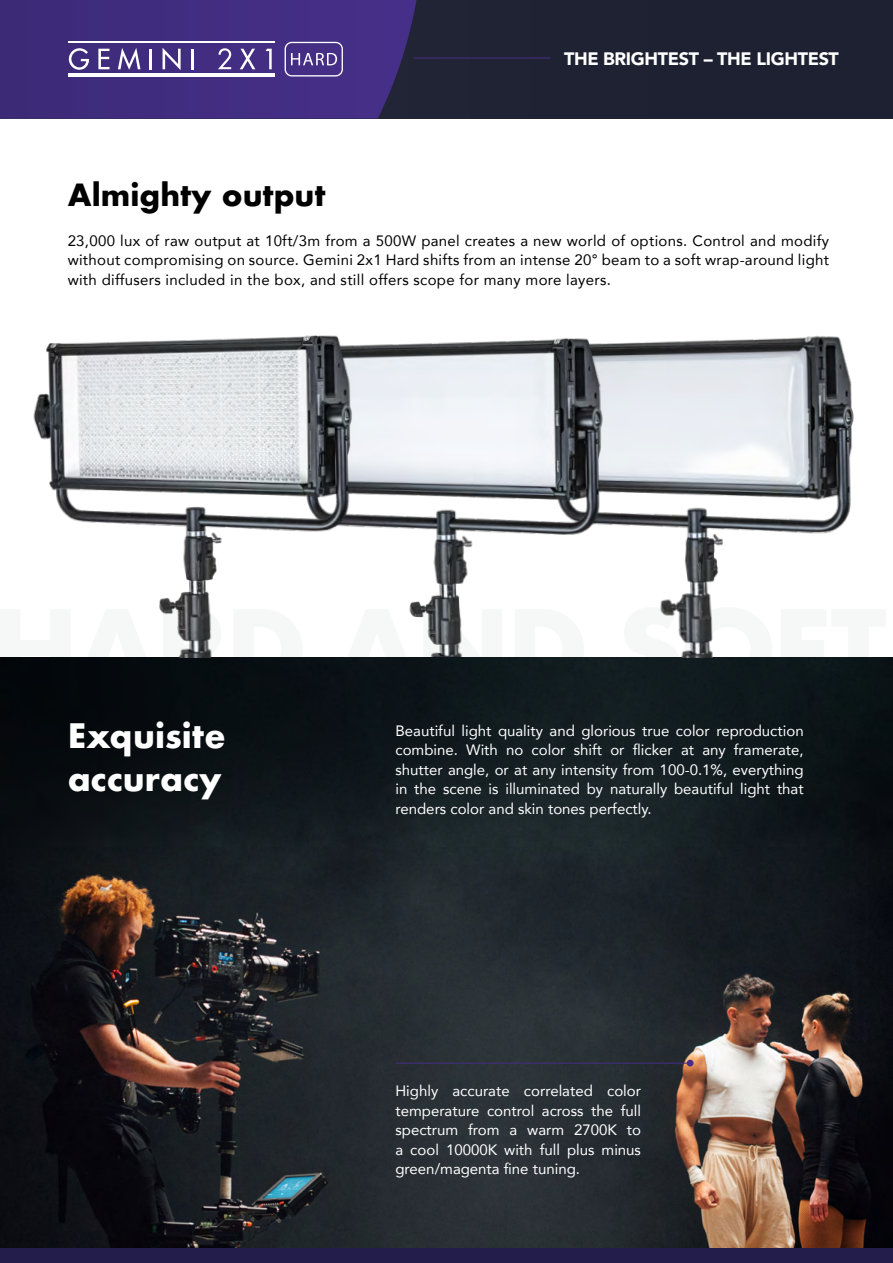
<style>
.page{position:relative;width:893px;height:1263px;background:#fff}
.page>*{position:absolute;margin:0;border:0;box-sizing:border-box;transform-origin:0 0}
.t1{font:700 32.7px/43px "Futura";color:#fff}
.t2{font:700 29.85px "Futura";color:#000}
.t3{font:900 18px "Avenir";letter-spacing:-.02em;color:#fff}
.t4{font:15px/19.5px "Avenir";color:#fff;text-align:justify}
.t5{font:15px/19.5px "Avenir";letter-spacing:.02em;color:#000;text-align:justify}
</style>
<div class="page">
<img style="left:0;top:657px;width:893px;height:591px">
<div style="left:0;top:0;width:893px;height:119px;background:#1e2132"></div>
<svg style="left:0;top:0;width:416px;height:119px;background:#402d7d"></svg>
<div style="left:0;top:1248px;width:893px;height:15px;background:#231d4b"></div>
<hr style="left:68px;top:42px;width:206px;height:1px;background:#fff">
<hr style="left:68px;top:73px;width:206px;height:4px;background:#fff">
<svg style="left:69px;top:48px;width:20px;height:22px"></svg>
<svg style="left:98px;top:49px;width:11px;height:20px"></svg>
<svg style="left:118px;top:48px;width:22px;height:22px"></svg>
<hr style="left:150px;top:49px;width:2px;height:20px;background:#fff">
<svg style="left:163px;top:48px;width:18px;height:22px"></svg>
<hr style="left:191px;top:49px;width:3px;height:20px;background:#fff">
<svg style="left:266px;top:49px;width:6px;height:20px"></svg>
<svg style="left:240px;top:49px;width:15px;height:20px"></svg>
<svg style="left:218px;top:48px;width:13px;height:21px"></svg>
<svg style="left:285px;top:42px;width:58px;height:35px;background:#68569d"></svg>
<hr style="left:414px;top:58px;width:137px;height:1px;background:#462e88">
<img style="left:792px;top:336px;width:62px;height:198px">
<img style="left:541px;top:338px;width:251px;height:319px">
<img style="left:33px;top:335px;width:508px;height:322px">
<hr style="left:395px;top:1063px;width:295px;height:1px;background:#462e88">
<svg style="left:687px;top:1060px;width:6px;height:6px"></svg>
<p class="t3" style="left:564px;top:43px;width:276px">THE BRIGHTEST – THE LIGHTEST</p>
<h2 class="t2" style="left:68px;top:173px;width:259px">Almighty output</h2>
<p class="t5" style="left:68px;top:230px;width:763px">23,000 lux of raw output at 10ft/3m from a 500W panel creates a new world of options. Control and modify without compromising on source. Gemini 2x1 Hard shifts from an intense 20° beam to a soft wrap-around light with diffusers included in the box, and still offers scope for many more layers.</p>
<h1 class="t1" style="left:68px;top:714px;width:159px">Exquisite accuracy</h1>
<p class="t4" style="left:395px;top:720px;width:410px">Beautiful light quality and glorious true color reproduction combine. With no color shift or flicker at any framerate, shutter angle, or at any intensity from 100-0.1%, everything in the scene is illuminated by naturally beautiful light that renders color and skin tones perfectly.</p>
<p class="t4" style="left:395px;top:1081px;width:247px">Highly accurate correlated color temperature control across the full spectrum from a warm 2700K to a cool 10000K with full plus minus green/magenta fine tuning.</p>
</div>
